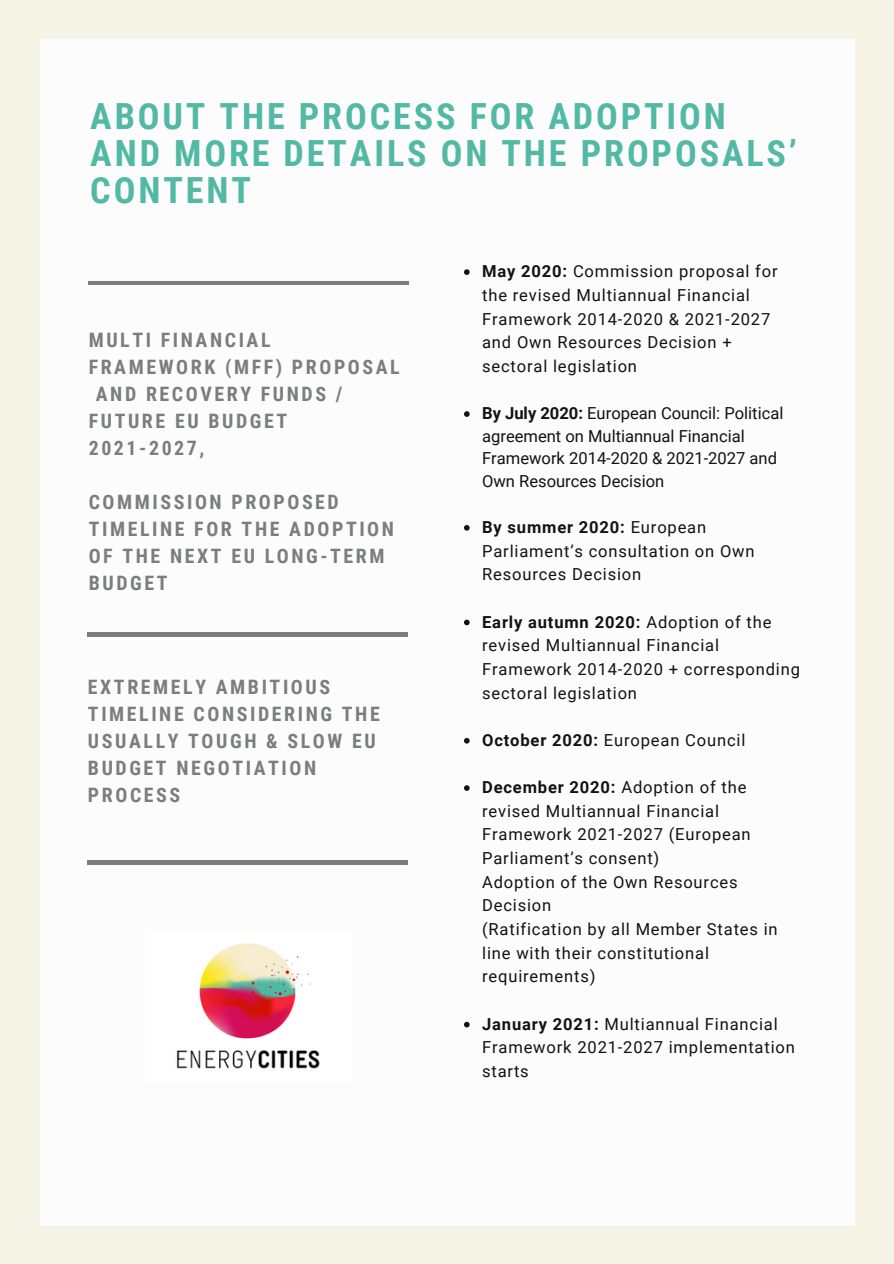
<style>
.page{position:relative;width:894px;height:1264px;background:#fff}
.page>*{position:absolute;margin:0;border:0;box-sizing:border-box;transform-origin:0 0}
.t1{font:700 36px/37.2px "Roboto Condensed";letter-spacing:.08em;color:#52b9a4}
.t2{font:700 19.8px/27px "Roboto Condensed";letter-spacing:.13em;color:#7c7d7d}
.t3{font:16.5px/23.7px "Roboto";letter-spacing:.05em;color:#121212}
.t4{font:16.5px/22.5px "Roboto";color:#121212}
.s1{font-weight:700}
</style>
<div class="page">
<div style="left:0;top:0;width:893px;height:1263px;background:#f5f2e6"></div>
<div style="left:40px;top:40px;width:814px;height:1185px;background:#fcfcfc"></div>
<hr style="left:89px;top:281px;width:319px;height:3px;background:#7c7d7d">
<hr style="left:88px;top:632px;width:320px;height:4px;background:#7c7d7d">
<hr style="left:88px;top:860px;width:320px;height:4px;background:#7c7d7d">
<svg style="left:464px;top:269px;width:5px;height:6px"></svg>
<svg style="left:464px;top:411px;width:5px;height:6px"></svg>
<svg style="left:464px;top:525px;width:5px;height:5px"></svg>
<svg style="left:464px;top:619px;width:5px;height:6px"></svg>
<svg style="left:464px;top:738px;width:5px;height:5px"></svg>
<svg style="left:464px;top:785px;width:5px;height:5px"></svg>
<svg style="left:464px;top:1021px;width:5px;height:6px"></svg>
<img style="left:176px;top:943px;width:144px;height:126px">
<h1 class="t1" style="left:90px;top:98px;width:708px">ABOUT THE PROCESS FOR ADOPTION<br>AND MORE DETAILS ON THE PROPOSALS’<br>CONTENT</h1>
<p class="t2" style="left:89px;top:327px;width:183px">MULTI FINANCIAL</p>
<p class="t2" style="left:89px;top:354px;width:312px">FRAMEWORK (MFF) PROPOSAL</p>
<p class="t2" style="left:96px;top:381px;width:248px">AND RECOVERY FUNDS /</p>
<p class="t2" style="left:89px;top:408px;width:200px">FUTURE EU BUDGET</p>
<p class="t2" style="left:89px;top:435px;width:117px">2021-2027,</p>
<p class="t2" style="left:89px;top:489px;width:307px">COMMISSION PROPOSED<br>TIMELINE FOR THE ADOPTION<br>OF THE NEXT EU LONG-TERM<br>BUDGET</p>
<p class="t2" style="left:88px;top:673px;width:293px">EXTREMELY AMBITIOUS<br>TIMELINE CONSIDERING THE<br>USUALLY TOUGH &amp; SLOW EU<br>BUDGET NEGOTIATION<br>PROCESS</p>
<p class="t3" style="left:482px;top:260px;width:297px"><span class="s1">May 2020:</span> Commission proposal for the revised Multiannual Financial<br>Framework 2014-2020 &amp; 2021-2027 and Own Resources Decision + sectoral legislation</p>
<p class="t4" style="left:482px;top:402px;width:302px"><span class="s1">By July 2020:</span> European Council: Political agreement on Multiannual Financial Framework 2014-2020 &amp; 2021-2027 and Own Resources Decision</p>
<p class="t3" style="left:482px;top:515px;width:274px"><span class="s1">By summer 2020:</span> European<br>Parliament’s consultation on Own<br>Resources Decision</p>
<p class="t3" style="left:482px;top:610px;width:319px"><span class="s1">Early autumn 2020:</span> Adoption of the revised Multiannual Financial<br>Framework 2014-2020 + corresponding sectoral legislation</p>
<p class="t3" style="left:482px;top:728px;width:265px"><span class="s1">October 2020:</span> European Council</p>
<p class="t3" style="left:482px;top:775px;width:270px"><span class="s1">December 2020:</span> Adoption of the revised Multiannual Financial<br>Framework 2021-2027 (European<br>Parliament’s consent)</p>
<p class="t3" style="left:482px;top:870px;width:297px">Adoption of the Own Resources<br>Decision<br>(Ratification by all Member States in line with their constitutional requirements)</p>
<p class="t3" style="left:482px;top:1012px;width:314px"><span class="s1">January 2021:</span> Multiannual Financial<br>Framework 2021-2027 implementation starts</p>
</div>
